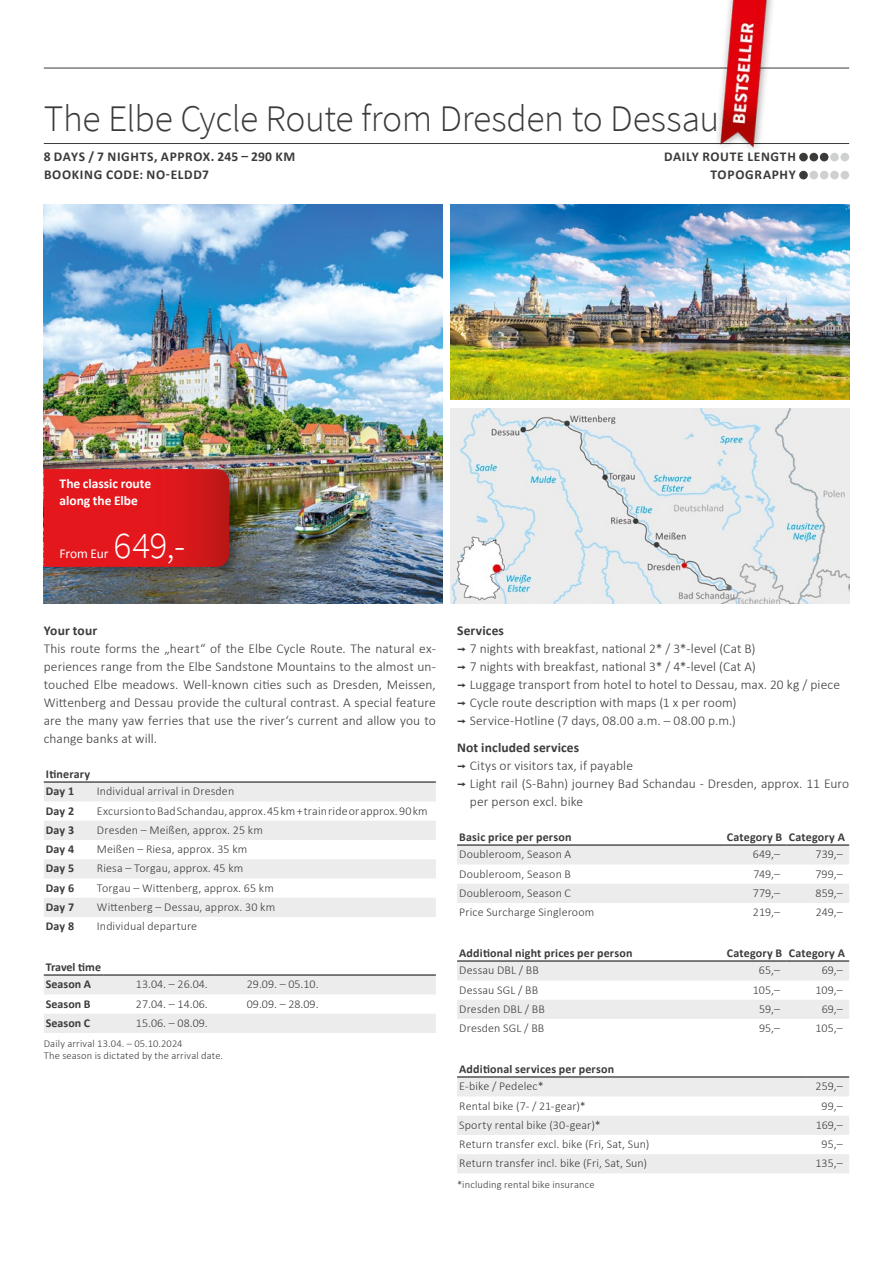
<style>
.page{position:relative;width:893px;height:1263px;background:#fff}
.page>*{position:absolute;margin:0;border:0;box-sizing:border-box;transform-origin:0 0}
.t1{font:300 37.5px "Source Sans Pro";letter-spacing:-.01em;color:#3b3b3a}
.t2{font:300 37.5px "Source Sans Pro";color:#fff}
.t3{font:300 13.5px/18px "Calibri";letter-spacing:.005em;color:#3b3b3a;text-align:justify}
.t4{font:700 13.5px/18px "Calibri";letter-spacing:.045em;color:#3b3b3a}
.t5{font:700 13.5px/17.2px "Calibri";letter-spacing:-.005em;color:#fff}
.t6{font:700 13.5px "Calibri";letter-spacing:.01em;color:#3b3b3a}
.t7{font:700 13.5px "Calibri";letter-spacing:.005em;color:#3b3b3a}
.t8{font:13.5px "Calibri";letter-spacing:-.01em;color:#fff}
.t9{font:300 12px "Calibri";letter-spacing:.01em;color:#3b3b3a}
.t10{font:700 12px/17.7px "Calibri";letter-spacing:.015em;color:#3b3b3a}
.t11{font:300 10.5px/12px "Calibri";letter-spacing:.015em;color:#3b3b3a}
.s1{font-weight:700}
.s2{font-family:"Interstate";font-weight:400}
</style>
<div class="page">
<img style="left:44px;top:204px;width:398px;height:400px">
<img style="left:451px;top:204px;width:398px;height:196px">
<img style="left:451px;top:408px;width:398px;height:196px">
<div style="left:40px;top:463px;width:204px;height:116px;background:#000;opacity:.45"></div>
<svg style="left:44px;top:469px;width:185px;height:98px;background:#dc171b"></svg>
<hr style="left:44px;top:143px;width:805px;height:1px;background:#3b3b3a">
<hr style="left:44px;top:68px;width:805px;height:1px;background:#3b3b3a">
<div style="left:799px;top:153px;width:9px;height:8px;background:#3b3b3a;border-radius:50%"></div>
<div style="left:809px;top:153px;width:9px;height:8px;background:#3b3b3a;border-radius:50%"></div>
<div style="left:820px;top:153px;width:8px;height:8px;background:#3b3b3a;border-radius:50%"></div>
<div style="left:830px;top:153px;width:9px;height:8px;background:#cfd0d0;border-radius:50%"></div>
<div style="left:840px;top:153px;width:9px;height:8px;background:#cfd0d0;border-radius:50%"></div>
<div style="left:799px;top:171px;width:9px;height:8px;background:#3b3b3a;border-radius:50%"></div>
<div style="left:809px;top:171px;width:9px;height:8px;background:#cfd0d0;border-radius:50%"></div>
<div style="left:820px;top:171px;width:8px;height:8px;background:#cfd0d0;border-radius:50%"></div>
<div style="left:830px;top:171px;width:9px;height:8px;background:#cfd0d0;border-radius:50%"></div>
<div style="left:840px;top:171px;width:9px;height:8px;background:#cfd0d0;border-radius:50%"></div>
<img style="left:711px;top:0;width:68px;height:149px">
<svg style="left:44px;top:783px;width:392px;height:134px;fill:#ececed"></svg>
<hr style="left:44px;top:782px;width:51px;height:1px;background:#000">
<hr style="left:95px;top:782px;width:341px;height:1px;background:#000">
<svg style="left:44px;top:976px;width:392px;height:57px"></svg>
<hr style="left:44px;top:975px;width:59px;height:1px;background:#000">
<hr style="left:103px;top:975px;width:111px;height:1px;background:#000">
<hr style="left:214px;top:975px;width:111px;height:1px;background:#000">
<hr style="left:325px;top:975px;width:111px;height:1px;background:#000">
<svg style="left:457px;top:846px;width:392px;height:57px"></svg>
<hr style="left:457px;top:845px;width:267px;height:1px;background:#000">
<hr style="left:724px;top:845px;width:62px;height:1px;background:#000">
<hr style="left:786px;top:845px;width:63px;height:1px;background:#000">
<svg style="left:457px;top:962px;width:392px;height:57px"></svg>
<hr style="left:457px;top:961px;width:267px;height:1px;background:#000">
<hr style="left:724px;top:961px;width:62px;height:1px;background:#000">
<hr style="left:786px;top:961px;width:63px;height:1px;background:#000">
<svg style="left:457px;top:1078px;width:392px;height:95px"></svg>
<hr style="left:457px;top:1077px;width:349px;height:1px;background:#000">
<hr style="left:806px;top:1077px;width:43px;height:1px;background:#000">
<h1 class="t1" style="left:44px;top:96px;width:677px">The Elbe Cycle Route from Dresden to Dessau</h1>
<p class="t4" style="left:44px;top:147px;width:253px">8 DAYS / 7 NIGHTS, APPROX. 245 – 290 KM<br>BOOKING CODE: NO-ELDD7</p>
<p class="t4" style="left:664px;top:147px;width:133px;text-align:right">DAILY ROUTE LENGTH<br>TOPOGRAPHY</p>
<p class="t5" style="left:60px;top:474px;width:93px">The classic route along the Elbe</p>
<h1 class="t2" style="left:114px;top:522px;width:73px">649,-</h1>
<p class="t8" style="left:60px;top:544px;width:50px">From Eur</p>
<p class="t7" style="left:44px;top:621px;width:55px">Your tour</p>
<p class="t3" style="left:44px;top:640px;width:394px">This route forms the „heart“ of the Elbe Cycle Route. The natural ex&shy;periences range from the Elbe Sandstone Mountains to the almost un&shy;touched Elbe meadows. Well-known cities such as Dresden, Meissen, Wittenberg and Dessau provide the cultural contrast. A special feature are the many yaw ferries that use the river‘s current and allow you to change banks at will.</p>
<p class="t10" style="left:46px;top:764px;width:46px">Itinerary<br>Day 1</p>
<p class="t9" style="left:97px;top:784px;width:139px">Individual arrival in Dresden</p>
<p class="t10" style="left:46px;top:801px;width:30px">Day 2</p>
<p class="t9" style="left:97px;top:803px;width:332px">Excursion to Bad Schandau, approx. 45 km + train ride or approx. 90 km</p>
<p class="t10" style="left:46px;top:821px;width:30px">Day 3</p>
<p class="t9" style="left:97px;top:822px;width:167px">Dresden – Meißen, approx. 25 km</p>
<p class="t10" style="left:46px;top:840px;width:30px">Day 4</p>
<p class="t9" style="left:97px;top:842px;width:152px">Meißen – Riesa, approx. 35 km</p>
<p class="t10" style="left:46px;top:859px;width:30px">Day 5</p>
<p class="t9" style="left:97px;top:861px;width:148px">Riesa – Torgau, approx. 45 km</p>
<p class="t10" style="left:46px;top:878px;width:30px">Day 6</p>
<p class="t9" style="left:97px;top:880px;width:178px">Torgau – Wittenberg, approx. 65 km</p>
<p class="t10" style="left:46px;top:898px;width:30px">Day 7</p>
<p class="t9" style="left:97px;top:899px;width:180px">Wittenberg – Dessau, approx. 30 km</p>
<p class="t10" style="left:46px;top:917px;width:30px">Day 8</p>
<p class="t9" style="left:97px;top:919px;width:102px">Individual departure</p>
<p class="t10" style="left:46px;top:957px;width:57px">Travel time<br>Season A</p>
<p class="t9" style="left:136px;top:977px;width:73px">13.04. – 26.04.</p>
<p class="t9" style="left:247px;top:977px;width:73px">29.09. – 05.10.</p>
<p class="t10" style="left:46px;top:994px;width:46px">Season B</p>
<p class="t9" style="left:136px;top:996px;width:73px">27.04. – 14.06.</p>
<p class="t9" style="left:247px;top:996px;width:73px">09.09. – 28.09.</p>
<p class="t10" style="left:46px;top:1014px;width:46px">Season C</p>
<p class="t9" style="left:136px;top:1015px;width:73px">15.06. – 08.09.</p>
<p class="t11" style="left:44px;top:1038px;width:181px">Daily arrival 13.04. – 05.10.2024<br>The season is dictated by the arrival date.</p>
<p class="t3" style="left:457px;top:622px;width:384px;text-align:left"><span class="s1">Services<br></span><span class="s2">¬</span> 7 nights with breakfast, national 2* / 3*-level (Cat B)<br><span class="s2">¬</span> 7 nights with breakfast, national 3* / 4*-level (Cat A)<br><span class="s2">¬</span> Luggage transport from hotel to hotel to Dessau, max. 20 kg / piece <span class="s2">¬</span> Cycle route description with maps (1 x per room)<br><span class="s2">¬</span> Service-Hotline (7 days, 08.00 a.m. – 08.00 p.m.)</p>
<p class="t6" style="left:457px;top:738px;width:124px">Not included services</p>
<p class="t3" style="left:457px;top:757px;width:177px"><span class="s2">¬</span> Citys or visitors tax, if payable</p>
<p class="t3" style="left:457px;top:775px;width:394px"><span class="s2">¬</span> Light rail (S-Bahn) journey Bad Schandau - Dresden, approx. 11 Euro</p>
<p class="t3" style="left:470px;top:793px;width:115px">per person excl. bike</p>
<p class="t10" style="left:459px;top:827px;width:114px">Basic price per person</p>
<p class="t10" style="left:727px;top:827px;width:120px">Category B Category A</p>
<p class="t9" style="left:459px;top:847px;width:114px">Doubleroom, Season A</p>
<p class="t9" style="left:753px;top:847px;width:29px">649,–</p>
<p class="t9" style="left:816px;top:847px;width:29px">739,–</p>
<p class="t9" style="left:459px;top:866px;width:113px">Doubleroom, Season B</p>
<p class="t9" style="left:754px;top:866px;width:28px">749,–</p>
<p class="t9" style="left:815px;top:866px;width:29px">799,–</p>
<p class="t9" style="left:459px;top:885px;width:113px">Doubleroom, Season C</p>
<p class="t9" style="left:753px;top:885px;width:29px">779,–</p>
<p class="t9" style="left:816px;top:885px;width:29px">859,–</p>
<p class="t9" style="left:459px;top:905px;width:137px">Price Surcharge Singleroom</p>
<p class="t9" style="left:753px;top:905px;width:29px">219,–</p>
<p class="t9" style="left:816px;top:905px;width:28px">249,–</p>
<p class="t10" style="left:459px;top:943px;width:175px">Additional night prices per person</p>
<p class="t10" style="left:727px;top:943px;width:120px">Category B Category A</p>
<p class="t9" style="left:459px;top:963px;width:81px">Dessau DBL / BB</p>
<p class="t9" style="left:759px;top:963px;width:23px">65,–</p>
<p class="t9" style="left:822px;top:963px;width:23px">69,–</p>
<p class="t9" style="left:459px;top:982px;width:81px">Dessau SGL / BB</p>
<p class="t9" style="left:753px;top:982px;width:29px">105,–</p>
<p class="t9" style="left:815px;top:982px;width:29px">109,–</p>
<p class="t9" style="left:459px;top:1001px;width:87px">Dresden DBL / BB</p>
<p class="t9" style="left:759px;top:1001px;width:22px">59,–</p>
<p class="t9" style="left:822px;top:1001px;width:23px">69,–</p>
<p class="t9" style="left:459px;top:1021px;width:87px">Dresden SGL / BB</p>
<p class="t9" style="left:759px;top:1021px;width:23px">95,–</p>
<p class="t9" style="left:815px;top:1021px;width:29px">105,–</p>
<p class="t10" style="left:459px;top:1059px;width:156px">Additional services per person</p>
<p class="t9" style="left:459px;top:1079px;width:86px">E-bike / Pedelec*</p>
<p class="t9" style="left:816px;top:1079px;width:29px">259,–</p>
<p class="t9" style="left:459px;top:1098px;width:128px">Rental bike (7- / 21-gear)*</p>
<p class="t9" style="left:822px;top:1098px;width:23px">99,–</p>
<p class="t9" style="left:459px;top:1117px;width:143px">Sporty rental bike (30-gear)*</p>
<p class="t9" style="left:816px;top:1117px;width:29px">169,–</p>
<p class="t9" style="left:459px;top:1137px;width:191px">Return transfer excl. bike (Fri, Sat, Sun)</p>
<p class="t9" style="left:822px;top:1137px;width:23px">95,–</p>
<p class="t9" style="left:459px;top:1156px;width:189px">Return transfer incl. bike (Fri, Sat, Sun)</p>
<p class="t9" style="left:815px;top:1156px;width:29px">135,–</p>
<p class="t11" style="left:457px;top:1178px;width:139px">*including rental bike insurance</p>
</div>
